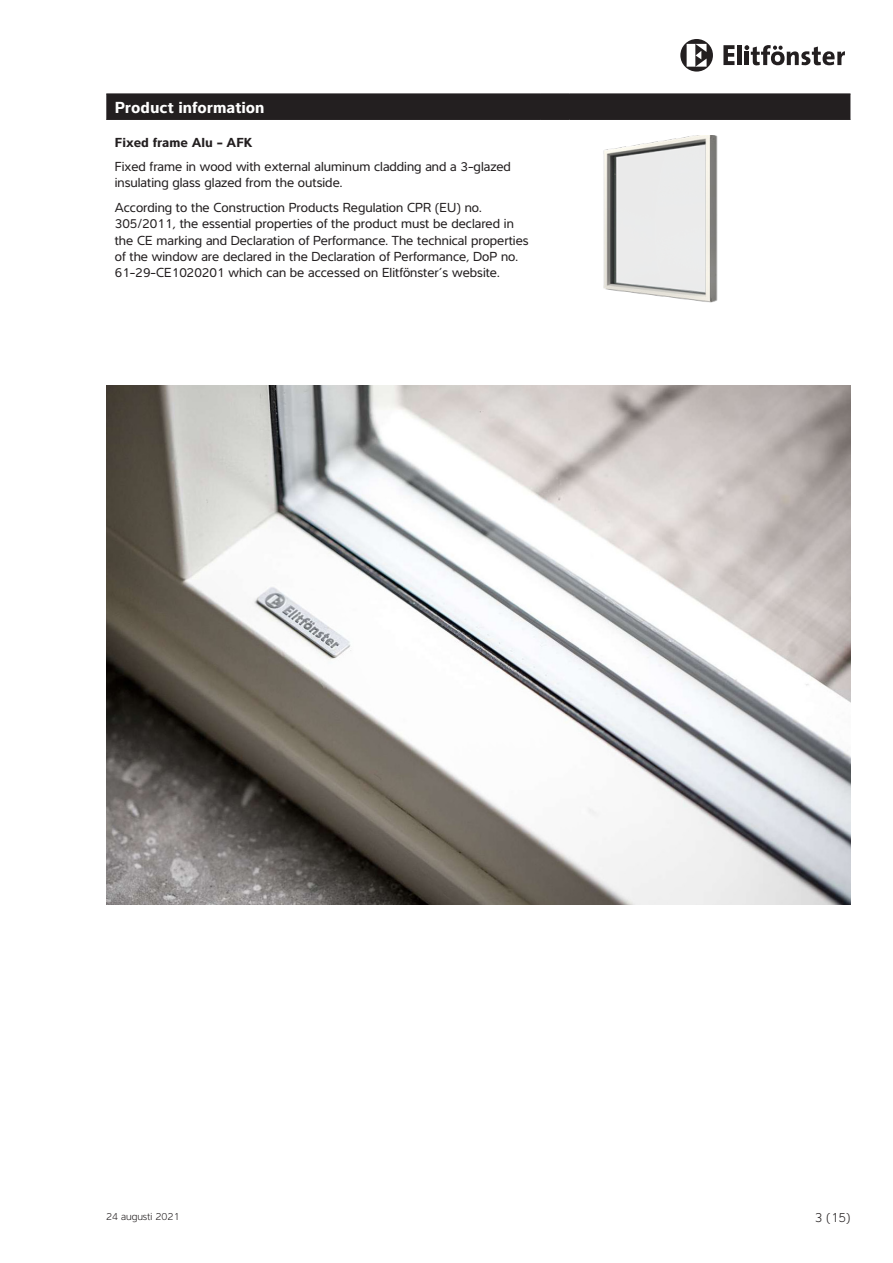
<style>
.page{position:relative;width:893px;height:1263px;background:#fff}
.page>*{position:absolute;margin:0;border:0;box-sizing:border-box;transform-origin:0 0}
.Mellanrubrik_-_vit{font:700 16.5px "Interval Sans Pro";color:#fff}
.t1{font:13.5px/16.2px "Interval Sans Pro";color:#231f20}
.t2{font:700 13.5px "Interval Sans Pro";color:#231f20}
.t3{font:300 13.5px "Interval Sans Pro";color:#231f20}
.t4{font:300 10.5px "Interval Sans Pro";color:#231f20}
</style>
<div class="page">
<svg style="left:723px;top:45px;width:11px;height:20px"></svg>
<hr style="left:737px;top:45px;width:4px;height:20px;background:#231f20">
<svg style="left:744px;top:45px;width:101px;height:20px"></svg>
<svg style="left:680px;top:39px;width:33px;height:33px"></svg>
<div style="left:106px;top:95px;width:744px;height:24px;background:#231f20"></div>
<hr style="left:106px;top:94px;width:434px;height:1px;background:#231f20">
<hr style="left:540px;top:94px;width:30px;height:1px;background:#231f20">
<hr style="left:570px;top:94px;width:280px;height:1px;background:#231f20">
<hr style="left:106px;top:119px;width:434px;height:1px;background:#231f20">
<hr style="left:540px;top:119px;width:30px;height:1px;background:#231f20">
<hr style="left:570px;top:119px;width:280px;height:1px;background:#231f20">
<img style="left:603px;top:135px;width:115px;height:168px">
<img style="left:106px;top:385px;width:744px;height:520px">
<p class="Mellanrubrik_-_vit" style="left:115px;top:94px;width:151px">Product information</p>
<p class="t2" style="left:115px;top:131px;width:139px">Fixed frame Alu - AFK</p>
<p class="t1" style="left:115px;top:158px;width:398px">Fixed frame in wood with external aluminum cladding and a 3-glazed insulating glass glazed from the outside.</p>
<p class="t1" style="left:115px;top:199px;width:415px">According to the Construction Products Regulation CPR (EU) no.<br>305/2011, the essential properties of the product must be declared in the CE marking and Declaration of Performance. The technical properties of the window are declared in the Declaration of Performance, DoP no.<br>61-29-CE1020201 which can be accessed on Elitfönster’s website.</p>
<p class="t4" style="left:106px;top:1209px;width:75px">24 augusti 2021</p>
<p class="t3" style="left:815px;top:1208px;width:37px">3 (15)</p>
</div>
